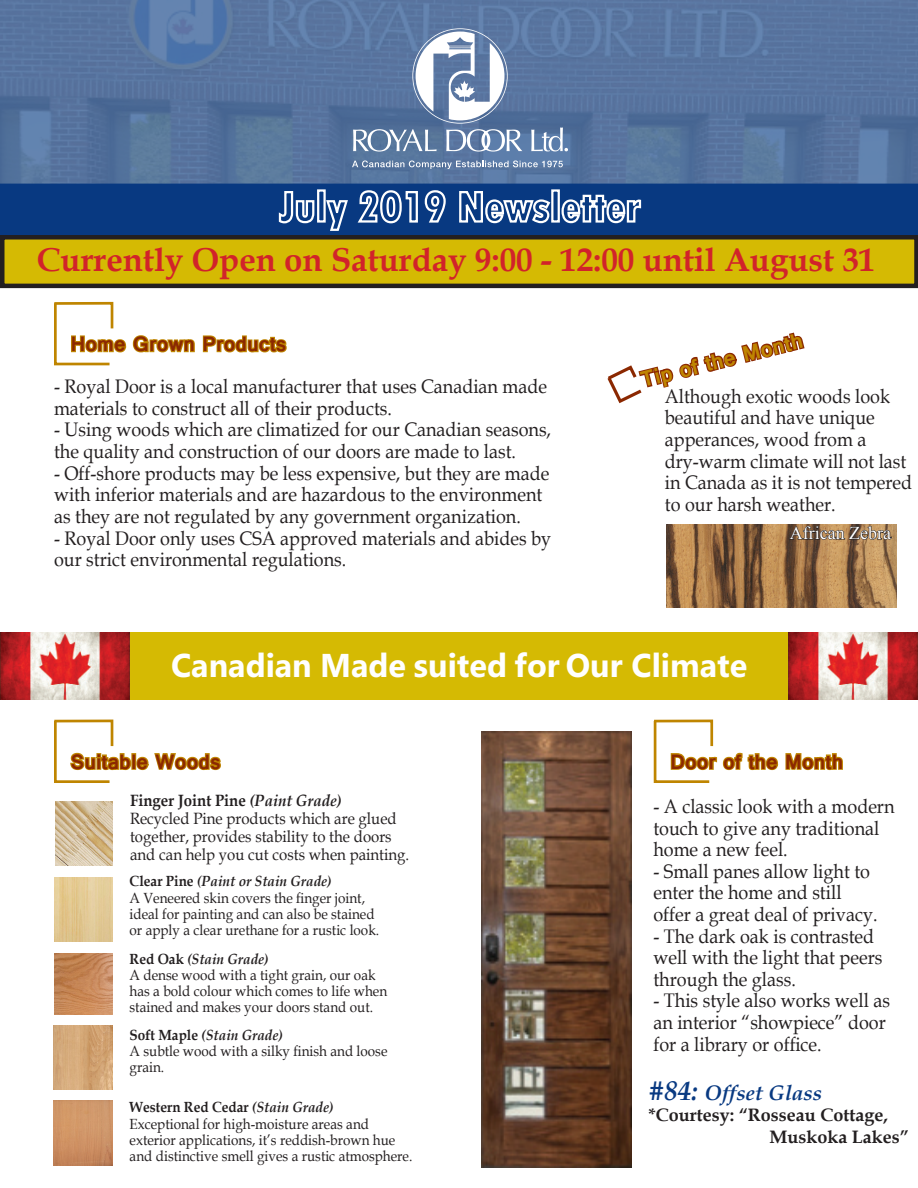
<style>
.page{position:relative;width:918px;height:1188px;background:#fff}
.page>*{position:absolute;margin:0;border:0;box-sizing:border-box;transform-origin:0 0}
.t1{font:700 33px "Book Antiqua";color:#d1232a}
.t2{font:700 33px "Microsoft Phags Pa";color:#fff}
.t3{font:700 23.85px "Vrinda";color:#bf8500}
.t4{font:700 22.5px "Vrinda";color:#8b2801}
.t5{font:italic 700 21px "Book Antiqua";color:#083981}
.t6{font:19.65px/21.6px "Book Antiqua";color:#231f20;scale:.92 1}
.t7{font:700 18px/21.6px "Book Antiqua";color:#231f20}
.t8{font:18px "Times New Roman";color:#fff}
.t9{font:16.35px/18px "Book Antiqua";color:#231f20;scale:.92 1}
.t10{font:14.7px/16.2px "Book Antiqua";color:#231f20;scale:.92 1}
.s1{font-weight:700}
.s2{font-weight:700;font-style:italic}
.s3{font-size:27px}
</style>
<div class="page">
<svg style="left:0;top:0;width:918px;height:184px;fill:#58749e"></svg>
<svg style="left:353px;top:28px;width:215px;height:124px"></svg>
<svg style="left:352px;top:160px;width:211px;height:9px"></svg>
<div style="left:0;top:184px;width:918px;height:52px;background:#083981"></div>
<svg style="left:278px;top:191px;width:37px;height:33px"></svg>
<div style="left:317px;top:189px;width:9px;height:34px;border:2px solid #fff"></div>
<svg style="left:325px;top:198px;width:23px;height:33px"></svg>
<svg style="left:357px;top:190px;width:89px;height:34px"></svg>
<svg style="left:459px;top:191px;width:92px;height:33px"></svg>
<div style="left:551px;top:189px;width:9px;height:34px;border:2px solid #fff"></div>
<svg style="left:561px;top:194px;width:81px;height:30px"></svg>
<svg style="left:54px;top:301px;width:141px;height:65px"></svg>
<svg style="left:202px;top:335px;width:85px;height:18px"></svg>
<svg style="left:54px;top:719px;width:167px;height:64px"></svg>
<svg style="left:607px;top:332px;width:198px;height:72px"></svg>
<div style="left:0;top:632px;width:918px;height:68px;background:#d5ba03"></div>
<svg style="left:653px;top:719px;width:190px;height:64px"></svg>
<img style="left:482px;top:732px;width:149px;height:436px">
<img style="left:0;top:632px;width:129px;height:68px">
<img style="left:789px;top:632px;width:129px;height:68px">
<img style="left:667px;top:525px;width:229px;height:83px">
<img style="left:55px;top:801px;width:58px;height:64px">
<img style="left:54px;top:877px;width:59px;height:64px">
<img style="left:54px;top:953px;width:59px;height:61px">
<img style="left:54px;top:1026px;width:59px;height:64px">
<img style="left:54px;top:1101px;width:59px;height:64px">
<div style="left:2px;top:237px;width:914px;height:49px;background:#d5ba03"></div>
<div style="left:0;top:235px;width:918px;height:53px;border:4px solid #231f20"></div>
<svg style="left:789px;top:526px;width:103px;height:14px"></svg>
<h1 class="t1" style="left:37px;top:237px;width:840px">Currently Open on Saturday 9:00 - 12:00 until August 31</h1>
<p class="t4" style="left:70px;top:329px;width:218px">Home Grown Products</p>
<p class="t6" style="left:54px;top:375px;width:538px">- Royal Door is a local manufacturer that uses Canadian made materials to construct all of their products.</p>
<p class="t6" style="left:54px;top:419px;width:542px">- Using woods which are climatized for our Canadian seasons, the quality and construction of our doors are made to last.</p>
<p class="t6" style="left:54px;top:462px;width:540px">- Off-shore products may be less expensive, but they are made with inferior materials and are hazardous to the environment as they are not regulated by any government organization.</p>
<p class="t6" style="left:54px;top:527px;width:542px">- Royal Door only uses CSA approved materials and abides by our strict environmental regulations.</p>
<p class="t3" style="left:637px;top:365px;width:168px;rotate:-14deg">Tip of the Month</p>
<p class="t6" style="left:665px;top:385px;width:270px">Although exotic woods look beautiful and have unique apperances, wood from a dry-warm climate will not last in Canada as it is not tempered to our harsh weather.</p>
<p class="t8" style="left:790px;top:521px;width:103px">African Zebra</p>
<h1 class="t2" style="left:171px;top:642px;width:578px">Canadian Made suited for Our Climate</h1>
<p class="t4" style="left:70px;top:747px;width:152px">Suitable Woods</p>
<p class="t9" style="left:130px;top:791px;width:305px"><span class="s1">Finger Joint Pine</span> <span class="s2">(Paint Grade)<br></span>Recycled Pine products which are glued together, provides stability to the doors and can help you cut costs when painting.</p>
<p class="t10" style="left:130px;top:873px;width:273px"><span class="s1">Clear Pine</span> <span class="s2">(Paint or Stain Grade)<br></span>A Veneered skin covers the finger joint, ideal for painting and can also be stained or apply a clear urethane for a rustic look.</p>
<p class="t10" style="left:130px;top:950px;width:282px"><span class="s1">Red Oak</span> <span class="s2">(Stain Grade)<br></span>A dense wood with a tight grain, our oak has a bold colour which comes to life when stained and makes your doors stand out.</p>
<p class="t10" style="left:130px;top:1026px;width:282px"><span class="s1">Soft Maple</span> <span class="s2">(Stain Grade)<br></span>A subtle wood with a silky finish and loose grain.</p>
<p class="t10" style="left:130px;top:1099px;width:309px"><span class="s1">Western Red Cedar</span> <span class="s2">(Stain Grade)<br></span>Exceptional for high-moisture areas and exterior applications, it’s reddish-brown hue and distinctive smell gives a rustic atmosphere.</p>
<p class="t4" style="left:670px;top:747px;width:175px">Door of the Month</p>
<p class="t6" style="left:653px;top:795px;width:264px">- A classic look with a modern touch to give any traditional home a new feel.</p>
<p class="t6" style="left:653px;top:860px;width:245px">- Small panes allow light to enter the home and still offer a great deal of privacy.</p>
<p class="t6" style="left:653px;top:925px;width:250px">- The dark oak is contrasted well with the light that peers through the glass.</p>
<p class="t6" style="left:653px;top:989px;width:259px">- This style also works well as an interior “showpiece” door for a library or office.</p>
<p class="t5" style="left:648px;top:1078px;width:176px"><span class="s3">#84:</span> Offset Glass</p>
<p class="t7" style="left:770px;top:1104px;width:141px;text-indent:-122px">*Courtesy: “Rosseau Cottage,<br>Muskoka Lakes”</p>
</div>
